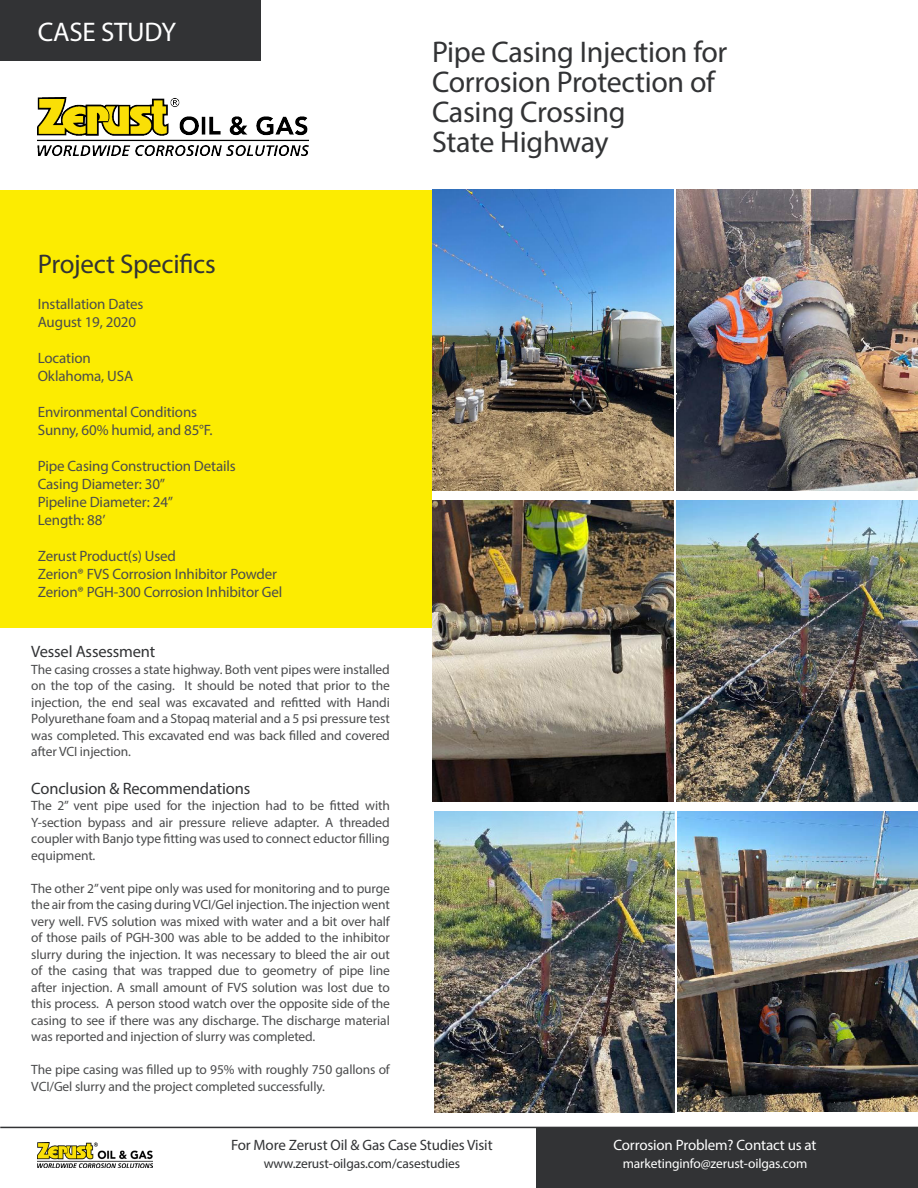
<style>
.page{position:relative;width:918px;height:1188px;background:#fff}
.page>*{position:absolute;margin:0;border:0;box-sizing:border-box;transform-origin:0 0}
.t1{font:30px "Myriad Pro";letter-spacing:-.01em;color:#323335}
.t2{font:27px "Myriad Pro";letter-spacing:-.01em;color:#323335}
.t3{font:27px "Myriad Pro";letter-spacing:-.01em;color:#fff}
.t4{font:16.5px "Myriad Pro";letter-spacing:-.01em;color:#323335}
.t5{font:15px "Myriad Pro";letter-spacing:-.01em;color:#4b4c4d}
.t6{font:15px "Myriad Pro";letter-spacing:-.01em;color:#323335}
.t7{font:15px "Myriad Pro";letter-spacing:-.01em;color:#fff}
.t8{font:13.5px/16.5px "Myriad Pro";letter-spacing:-.01em;color:#4b4c4d;text-align:justify}
.t9{font:13.5px "Myriad Pro";letter-spacing:-.01em;color:#323335}
.t10{font:13.5px "Myriad Pro";letter-spacing:-.01em;color:#fff}
</style>
<div class="page">
<div style="left:0;top:190px;width:432px;height:437px;background:#fcec01"></div>
<div style="left:537px;top:1128px;width:381px;height:60px;background:#323335"></div>
<div style="left:0;top:0;width:260px;height:60px;background:#323335"></div>
<img style="left:433px;top:189px;width:241px;height:301px">
<hr style="left:0;top:1127px;width:918px;height:1px;background:#323335">
<img style="left:676px;top:189px;width:241px;height:301px">
<img style="left:433px;top:501px;width:240px;height:301px">
<img style="left:676px;top:501px;width:241px;height:301px">
<img style="left:434px;top:811px;width:241px;height:301px">
<img style="left:678px;top:811px;width:240px;height:301px">
<img style="left:38px;top:97px;width:270px;height:59px">
<img style="left:38px;top:1142px;width:115px;height:25px">
<p class="t3" style="left:38px;top:15px;width:140px">CASE STUDY</p>
<p class="t2" style="left:38px;top:247px;width:179px">Project Specifics</p>
<p class="t5" style="left:38px;top:295px;width:107px">Installation Dates</p>
<p class="t5" style="left:38px;top:313px;width:100px">August 19, 2020</p>
<p class="t5" style="left:38px;top:349px;width:54px">Location</p>
<p class="t5" style="left:38px;top:367px;width:97px">Oklahoma, USA</p>
<p class="t5" style="left:38px;top:403px;width:161px">Environmental Conditions</p>
<p class="t5" style="left:38px;top:421px;width:176px">Sunny, 60% humid, and 85°F.</p>
<p class="t5" style="left:38px;top:457px;width:200px">Pipe Casing Construction Details</p>
<p class="t5" style="left:38px;top:475px;width:129px">Casing Diameter: 30”</p>
<p class="t5" style="left:38px;top:493px;width:137px">Pipeline Diameter: 24”</p>
<p class="t5" style="left:38px;top:511px;width:69px">Length: 88’</p>
<p class="t5" style="left:38px;top:547px;width:140px">Zerust Product(s) Used</p>
<p class="t5" style="left:38px;top:565px;width:241px">Zerion® FVS Corrosion Inhibitor Powder</p>
<p class="t5" style="left:38px;top:583px;width:246px">Zerion® PGH-300 Corrosion Inhibitor Gel</p>
<p class="t4" style="left:31px;top:641px;width:125px">Vessel Assessment</p>
<p class="t8" style="left:31px;top:661px;width:360px">The casing crosses a state highway. Both vent pipes were installed on the top of the casing. It should be noted that prior to the injection, the end seal was excavated and refitted with Handi Polyurethane foam and a Stopaq material and a 5 psi pressure test was completed. This excavated end was back filled and covered after VCI injection.</p>
<p class="t4" style="left:31px;top:778px;width:220px">Conclusion &amp; Recommendations</p>
<p class="t8" style="left:31px;top:797px;width:360px">The 2” vent pipe used for the injection had to be fitted with Y-section bypass and air pressure relieve adapter. A threaded coupler with Banjo type fitting was used to connect eductor filling equipment.</p>
<p class="t8" style="left:31px;top:880px;width:360px">The other 2” vent pipe only was used for monitoring and to purge the air from the casing during VCI/Gel injection. The injection went very well. FVS solution was mixed with water and a bit over half of those pails of PGH-300 was able to be added to the inhibitor slurry during the injection. It was necessary to bleed the air out of the casing that was trapped due to geometry of pipe line after injection. A small amount of FVS solution was lost due to this process. A person stood watch over the opposite side of the casing to see if there was any discharge. The discharge material was reported and injection of slurry was completed.</p>
<p class="t8" style="left:31px;top:1061px;width:360px">The pipe casing was filled up to 95% with roughly 750 gallons of<br>VCI/Gel slurry and the project completed successfully.</p>
<p class="t1" style="left:432px;top:33px;width:297px">Pipe Casing Injection for</p>
<p class="t1" style="left:432px;top:63px;width:284px">Corrosion Protection of</p>
<p class="t1" style="left:432px;top:93px;width:195px">Casing Crossing</p>
<p class="t1" style="left:432px;top:123px;width:178px">State Highway</p>
<p class="t6" style="left:231px;top:1136px;width:263px">For More Zerust Oil &amp; Gas Case Studies Visit</p>
<p class="t9" style="left:264px;top:1155px;width:198px">www.zerust-oilgas.com/casestudies</p>
<p class="t7" style="left:613px;top:1136px;width:205px">Corrosion Problem? Contact us at</p>
<p class="t10" style="left:623px;top:1155px;width:186px">marketinginfo@zerust-oilgas.com</p>
</div>
